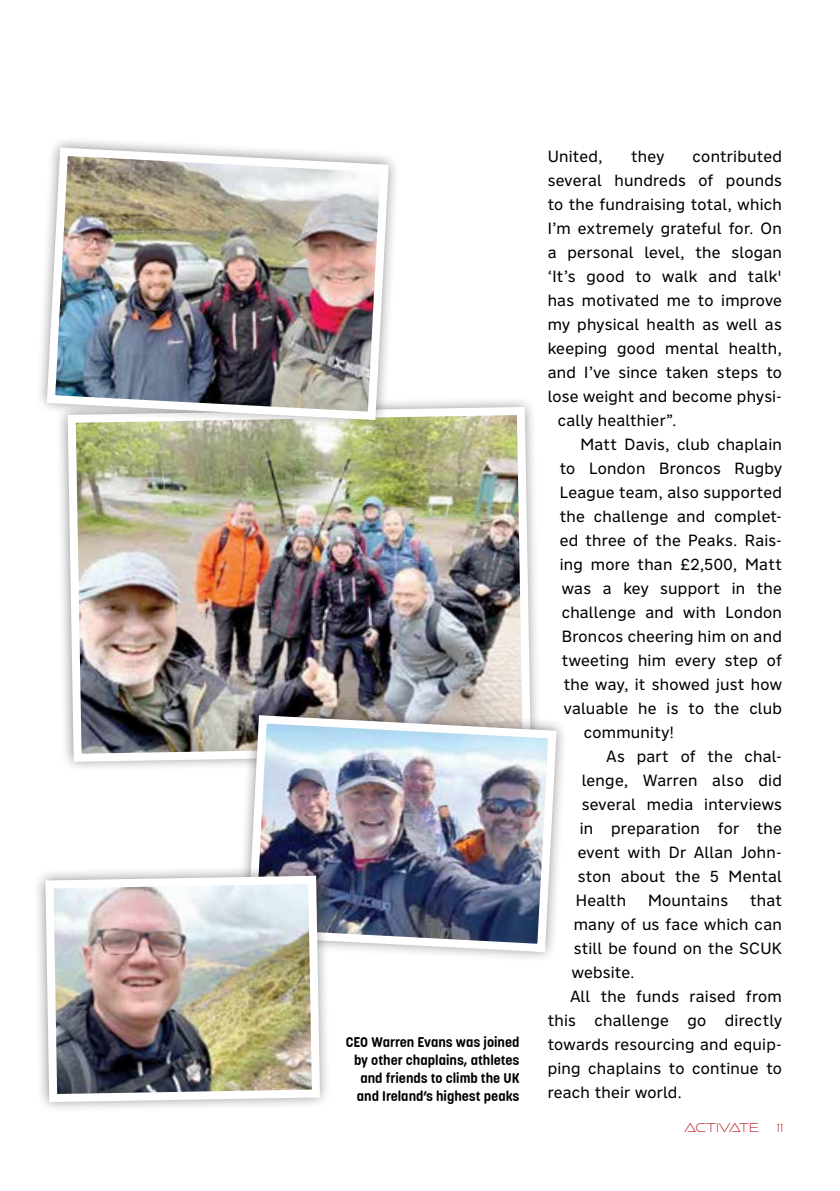
<style>
.page{position:relative;width:840px;height:1191px;background:#fff}
.page>*{position:absolute;margin:0;border:0;box-sizing:border-box;transform-origin:0 0}
.t1{font:16px "Nort";letter-spacing:.015em;color:#000}
.t2{font:700 14px/18px "Korolev Rounded";color:#000;text-align:right}
.t3{font:13.2px "Ethnocentric El";letter-spacing:.02em;color:#bd2126;scale:.91 1}
.t4{font:300 12px "Korolev Rounded";color:#bd2126}
</style>
<div class="page">
<img style="left:64px;top:403px;width:470px;height:363px">
<svg style="left:40px;top:140px;width:361px;height:293px"></svg>
<img style="left:43px;top:143px;width:350px;height:281px">
<svg style="left:233px;top:701px;width:330px;height:257px"></svg>
<img style="left:243px;top:711px;width:317px;height:245px">
<svg style="left:37px;top:862px;width:296px;height:247px"></svg>
<img style="left:41px;top:871px;width:283px;height:235px">
<p class="t2" style="left:345px;top:1033px;width:175px">CEO Warren Evans was joined by other chaplains, athletes and friends to climb the UK and Ireland’s highest peaks</p>
<p class="t1" style="left:547px;top:145px;width:56px">United,</p>
<p class="t1" style="left:630px;top:145px;width:35px">they</p>
<p class="t1" style="left:692px;top:145px;width:91px">contributed</p>
<p class="t1" style="left:547px;top:169px;width:235px">several hundreds of pounds</p>
<p class="t1" style="left:547px;top:193px;width:235px">to the fundraising total, which</p>
<p class="t1" style="left:547px;top:217px;width:236px">I’m extremely grateful for. On</p>
<p class="t1" style="left:547px;top:241px;width:235px">a personal level, the slogan</p>
<p class="t1" style="left:547px;top:265px;width:235px">‘It’s good to walk and talk'</p>
<p class="t1" style="left:547px;top:289px;width:236px">has motivated me to improve</p>
<p class="t1" style="left:547px;top:313px;width:236px">my physical health as well as</p>
<p class="t1" style="left:547px;top:337px;width:236px">keeping good mental health,</p>
<p class="t1" style="left:547px;top:361px;width:236px">and I’ve since taken steps to</p>
<p class="t1" style="left:547px;top:385px;width:235px">lose weight and become physi-</p>
<p class="t1" style="left:557px;top:409px;width:120px">cally healthier”.</p>
<p class="t1" style="left:580px;top:433px;width:203px">Matt Davis, club chaplain</p>
<p class="t1" style="left:559px;top:457px;width:223px">to London Broncos Rugby</p>
<p class="t1" style="left:559px;top:481px;width:224px">League team, also supported</p>
<p class="t1" style="left:559px;top:505px;width:223px">the challenge and complet-</p>
<p class="t1" style="left:559px;top:529px;width:223px">ed three of the Peaks. Rais-</p>
<p class="t1" style="left:559px;top:553px;width:223px">ing more than £2,500, Matt</p>
<p class="t1" style="left:561px;top:577px;width:222px">was a key support in the</p>
<p class="t1" style="left:561px;top:601px;width:221px">challenge and with London</p>
<p class="t1" style="left:561px;top:625px;width:221px">Broncos cheering him on and</p>
<p class="t1" style="left:561px;top:649px;width:221px">tweeting him every step of</p>
<p class="t1" style="left:563px;top:673px;width:219px">the way, it showed just how</p>
<p class="t1" style="left:563px;top:697px;width:220px">valuable he is to the club</p>
<p class="t1" style="left:583px;top:721px;width:91px">community!</p>
<p class="t1" style="left:606px;top:745px;width:177px">As part of the chal-</p>
<p class="t1" style="left:581px;top:769px;width:202px">lenge, Warren also did</p>
<p class="t1" style="left:581px;top:793px;width:201px">several media interviews</p>
<p class="t1" style="left:579px;top:817px;width:203px">in preparation for the</p>
<p class="t1" style="left:577px;top:841px;width:205px">event with Dr Allan John-</p>
<p class="t1" style="left:577px;top:865px;width:206px">ston about the 5 Mental</p>
<p class="t1" style="left:575px;top:889px;width:52px">Health</p>
<p class="t1" style="left:647px;top:889px;width:82px">Mountains</p>
<p class="t1" style="left:749px;top:889px;width:33px">that</p>
<p class="t1" style="left:573px;top:913px;width:209px">many of us face which can</p>
<p class="t1" style="left:573px;top:937px;width:210px">still be found on the SCUK</p>
<p class="t1" style="left:571px;top:961px;width:64px">website.</p>
<p class="t1" style="left:570px;top:985px;width:213px">All the funds raised from</p>
<p class="t1" style="left:547px;top:1009px;width:236px">this challenge go directly</p>
<p class="t1" style="left:547px;top:1033px;width:235px">towards resourcing and equip-</p>
<p class="t1" style="left:547px;top:1057px;width:236px">ping chaplains to continue to</p>
<p class="t1" style="left:547px;top:1081px;width:136px">reach their world.</p>
<p class="t3" style="left:684px;top:1119px;width:83px">ACTIVATE</p>
<p class="t4" style="left:776px;top:1120px;width:8px">11</p>
</div>
